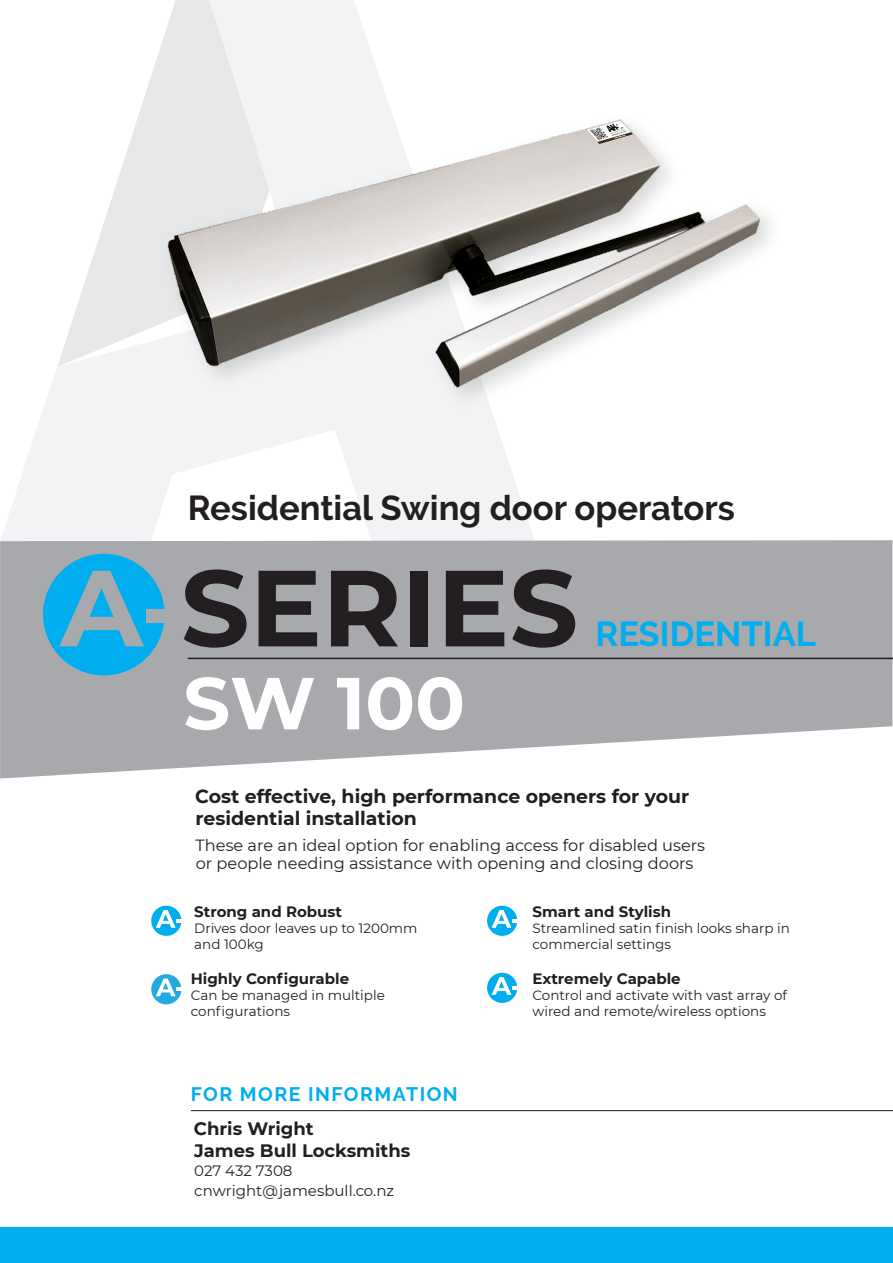
<style>
.page{position:relative;width:893px;height:1263px;background:#fff}
.page>*{position:absolute;margin:0;border:0;box-sizing:border-box;transform-origin:0 0}
.t1{font:700 108px "Montserrat";color:#231f20}
.t2{font:700 73.5px "Montserrat";color:#fff}
.t3{font:700 34.5px "Raleway";color:#231f20}
.t4{font:700 34.5px "Raleway";color:#00aeef}
.t5{font:700 19.5px "Raleway";letter-spacing:.075em;color:#00aeef}
.t6{font:700 18.9px/22.6px "Montserrat";color:#231f20}
.t7{font:700 18px/21.6px "Montserrat";color:#231f20}
.t8{font:16.2px/18px "Montserrat";color:#231f20}
.t9{font:700 15px "Montserrat";color:#231f20}
.t10{font:15px/19.5px "Montserrat";color:#231f20}
.t11{font:13.5px/16.2px "Montserrat";color:#231f20}
.s1{color:#a8a9ad}
</style>
<div class="page">
<svg style="left:1px;top:0;width:533px;height:540px"></svg>
<svg style="left:0;top:540px;width:892px;height:238px;background:#b1b2b6"></svg>
<div style="left:43px;top:554px;width:122px;height:121px;background:#00aeef;border-radius:50%"></div>
<hr style="left:188px;top:658px;width:705px;height:1px;background:#231f20">
<div style="left:151px;top:905px;width:30px;height:31px;background:#00aeef;border-radius:50%"></div>
<svg style="left:156px;top:910px;width:26px;height:18px"></svg>
<div style="left:487px;top:905px;width:30px;height:31px;background:#00aeef;border-radius:50%"></div>
<svg style="left:492px;top:910px;width:26px;height:18px"></svg>
<div style="left:151px;top:974px;width:30px;height:30px;background:#24aae1;border-radius:50%"></div>
<svg style="left:156px;top:978px;width:26px;height:18px"></svg>
<div style="left:487px;top:973px;width:30px;height:30px;background:#00aeef;border-radius:50%"></div>
<svg style="left:492px;top:977px;width:26px;height:18px"></svg>
<div style="left:0;top:1227px;width:892px;height:36px;background:#00aeef"></div>
<hr style="left:191px;top:1110px;width:702px;height:1px;background:#231f20">
<img style="left:121px;top:10px;width:650px;height:493px">
<h3 class="t3" style="left:188px;top:488px;width:549px">Residential Swing door operators</h3>
<h1 class="t1" style="left:60px;top:530px;width:519px"><span class="s1">A-</span>SERIES</h1>
<h2 class="t2" style="left:183px;top:650px;width:283px">SW 100</h2>
<h3 class="t4" style="left:595px;top:614px;width:222px">RESIDENTIAL</h3>
<h3 class="t6" style="left:195px;top:784px;width:495px">Cost effective, high performance openers for your residential installation</h3>
<p class="t8" style="left:196px;top:835px;width:511px">These are an ideal option for enabling access for disabled users or people needing assistance with opening and closing doors</p>
<p class="t9" style="left:194px;top:901px;width:149px">Strong and Robust</p>
<p class="t11" style="left:194px;top:920px;width:225px">Drives door leaves up to 1200mm and 100kg</p>
<p class="t9" style="left:532px;top:901px;width:140px">Smart and Stylish</p>
<p class="t11" style="left:532px;top:920px;width:259px">Streamlined satin finish looks sharp in commercial settings</p>
<p class="t9" style="left:532px;top:968px;width:150px">Extremely Capable</p>
<p class="t11" style="left:532px;top:987px;width:256px">Control and activate with vast array of wired and remote/wireless options</p>
<p class="t9" style="left:191px;top:968px;width:160px">Highly Configurable</p>
<p class="t11" style="left:191px;top:987px;width:196px">Can be managed in multiple configurations</p>
<h3 class="t5" style="left:191px;top:1083px;width:268px">FOR MORE INFORMATION</h3>
<h3 class="t7" style="left:194px;top:1117px;width:218px">Chris Wright<br>James Bull Locksmiths</h3>
<p class="t10" style="left:194px;top:1160px;width:201px">027 432 7308 cnwright@jamesbull.co.nz</p>
</div>
